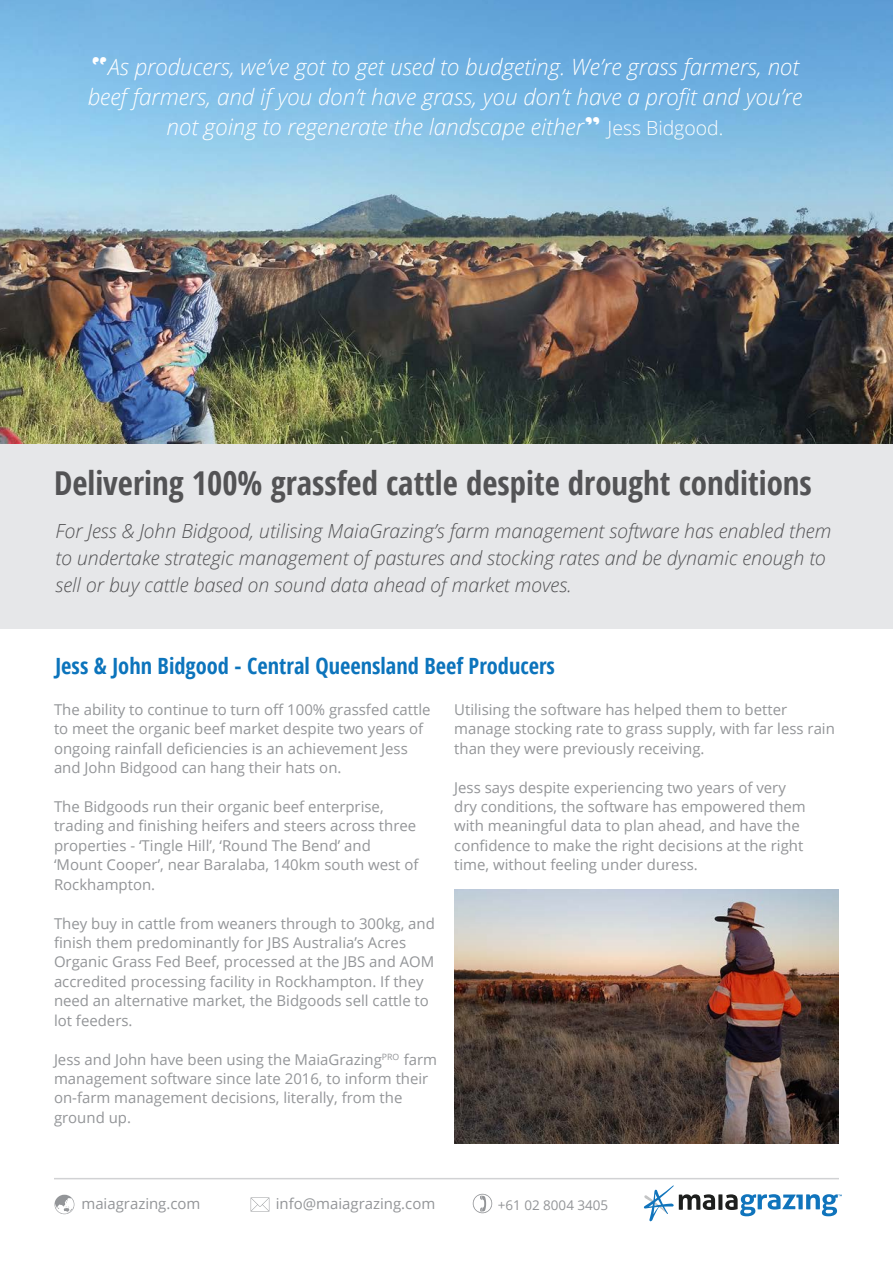
<style>
.page{position:relative;width:893px;height:1263px;background:#fff}
.page>*{position:absolute;margin:0;border:0;box-sizing:border-box;transform-origin:0 0}
.t1{font:700 condensed 32.85px "Open Sans";color:#535355}
.t2{font:italic 300 22.35px/29.8px "Open Sans";color:#fff;text-align:center}
.t3{font:700 condensed 22.35px "Open Sans";color:#0c74bc}
.t4{font:italic 300 19.5px/26.8px "Open Sans";color:#535355}
.t5{font:15px/19.5px "Open Sans";color:#939598}
.t6{font:13.5px "Open Sans";color:#939598}
.s1{font-family:"Goudy Stout";font-weight:400;font-style:normal;font-size:23.85px}
.s2{font-style:normal;font-size:19.5px}
</style>
<div class="page">
<img style="left:0;top:0;width:893px;height:444px">
<svg style="left:644px;top:1185px;width:198px;height:36px"></svg>
<hr style="left:54px;top:1178px;width:785px;height:1px;background:#d1d2d4">
<div style="left:0;top:444px;width:893px;height:184px;background:#e6e7e9"></div>
<svg style="left:473px;top:1194px;width:19px;height:19px"></svg>
<svg style="left:251px;top:1197px;width:18px;height:14px"></svg>
<svg style="left:55px;top:1195px;width:19px;height:19px"></svg>
<img style="left:454px;top:890px;width:385px;height:253px">
<p class="t2" style="left:88px;top:51px;width:716px"><span class="s1">“</span>As producers, we’ve got to get used to budgeting. We’re grass farmers, not beef farmers, and if you don’t have grass, you don’t have a profit and you’re not going to regenerate the landscape either<span class="s1">”</span> <span class="s2">Jess Bidgood.</span></p>
<p class="t1" style="left:54px;top:460px;width:759px">Delivering 100% grassfed cattle despite drought conditions</p>
<p class="t4" style="left:56px;top:517px;width:777px">For Jess &amp; John Bidgood, utilising MaiaGrazing’s farm management software has enabled them to undertake strategic management of pastures and stocking rates and be dynamic enough to sell or buy cattle based on sound data ahead of market moves.</p>
<p class="t3" style="left:56px;top:650px;width:501px">Jess &amp; John Bidgood - Central Queensland Beef Producers</p>
<p class="t5" style="left:54px;top:699px;width:378px">The ability to continue to turn off 100% grassfed cattle to meet the organic beef market despite two years of ongoing rainfall deficiencies is an achievement Jess and John Bidgood can hang their hats on.</p>
<p class="t5" style="left:54px;top:796px;width:364px">The Bidgoods run their organic beef enterprise, trading and finishing heifers and steers across three properties - ‘Tingle Hill’, ‘Round The Bend’ and</p>
<p class="t5" style="left:54px;top:855px;width:366px">‘Mount Cooper’, near Baralaba, 140km south west of<br>Rockhampton.</p>
<p class="t5" style="left:54px;top:913px;width:382px">They buy in cattle from weaners through to 300kg, and finish them predominantly for JBS Australia’s Acres Organic Grass Fed Beef, processed at the JBS and AOM accredited processing facility in Rockhampton. If they need an alternative market, the Bidgoods sell cattle to lot feeders.</p>
<p class="t5" style="left:54px;top:1049px;width:385px">Jess and John have been using the MaiaGrazing<sup>PRO</sup> farm management software since late 2016, to inform their on-farm management decisions, literally, from the ground up.</p>
<p class="t5" style="left:454px;top:699px;width:382px">Utilising the software has helped them to better manage stocking rate to grass supply, with far less rain than they were previously receiving.</p>
<p class="t5" style="left:454px;top:777px;width:353px">Jess says despite experiencing two years of very dry conditions, the software has empowered them with meaningful data to plan ahead, and have the confidence to make the right decisions at the right time, without feeling under duress.</p>
<p class="t5" style="left:81px;top:1193px;width:121px">maiagrazing.com</p>
<p class="t5" style="left:276px;top:1193px;width:161px">info@maiagrazing.com</p>
<p class="t6" style="left:498px;top:1195px;width:112px">+61 02 8004 3405</p>
</div>
